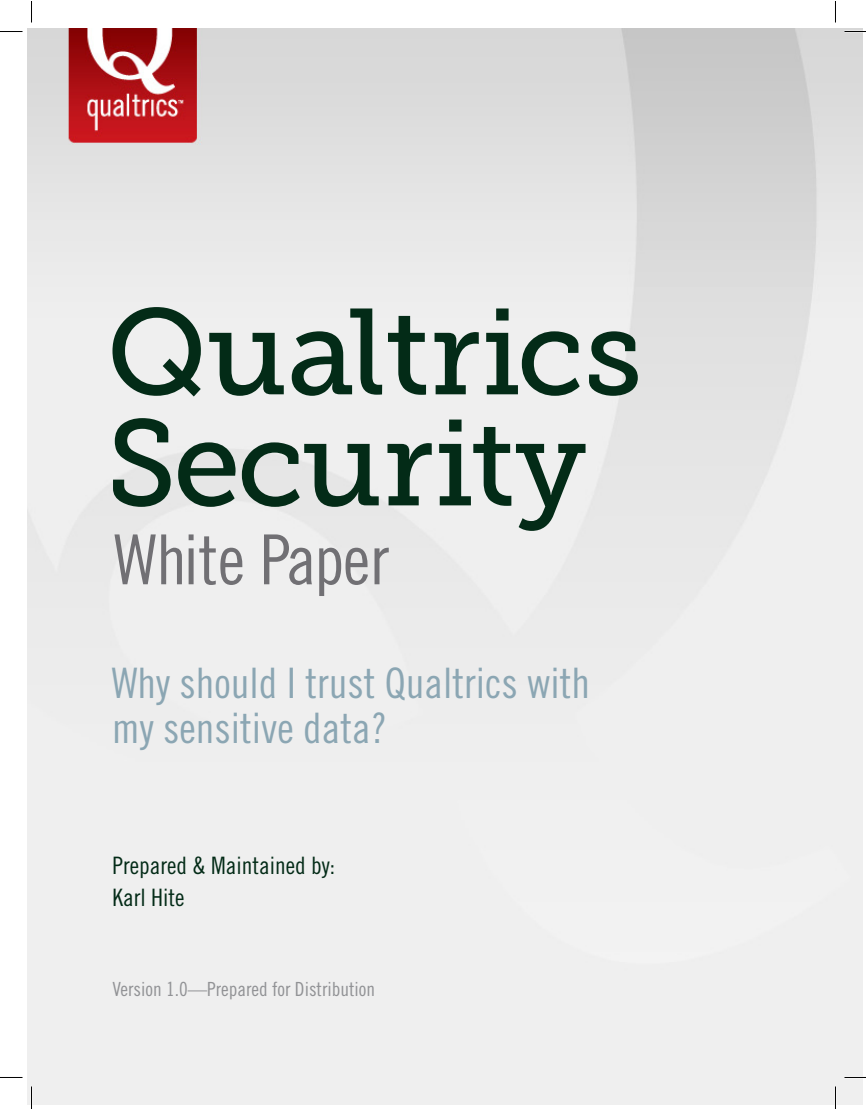
<style>
.page{position:relative;width:867px;height:1109px;background:#fff}
.page>*{position:absolute;margin:0;border:0;box-sizing:border-box;transform-origin:0 0}
.t1{font:121.5px/111px "Museo Slab 500";color:#032b17}
.t2{font:69px "Trade Gothic LT Std Cn 18";letter-spacing:-.01em;color:#717074}
.t3{font:42px/45px "Trade Gothic LT Std Cn 18";color:#8ba6b3}
.t4{font:24px/31.5px "Trade Gothic LT Std Cn 18";color:#032b17}
.t5{font:19.5px "Trade Gothic LT Std Cn 18";color:#919295}
</style>
<div class="page">
<img style="left:27px;top:28px;width:835px;height:1076px">
<hr style="left:844px;top:1076px;width:22px;height:2px;background:#fff">
<hr style="left:834px;top:1086px;width:2px;height:22px;background:#fff">
<svg style="left:0;top:31px;width:22px;height:1px"></svg>
<svg style="left:844px;top:31px;width:22px;height:1px"></svg>
<svg style="left:0;top:1077px;width:22px;height:1px"></svg>
<svg style="left:844px;top:1077px;width:22px;height:1px"></svg>
<svg style="left:31px;top:1px;width:1px;height:21px"></svg>
<svg style="left:31px;top:1086px;width:1px;height:22px"></svg>
<svg style="left:835px;top:1px;width:1px;height:21px"></svg>
<svg style="left:835px;top:1086px;width:1px;height:22px"></svg>
<h1 class="t1" style="left:106px;top:298px;width:537px">Qualtrics<br>Security</h1>
<h2 class="t2" style="left:114px;top:518px;width:276px">White Paper</h2>
<p class="t3" style="left:112px;top:659px;width:480px">Why should I trust Qualtrics with my sensitive data?</p>
<p class="t4" style="left:112px;top:849px;width:224px">Prepared &amp; Maintained by:<br>Karl Hite</p>
<p class="t5" style="left:112px;top:977px;width:264px">Version 1.0—Prepared for Distribution</p>
</div>
